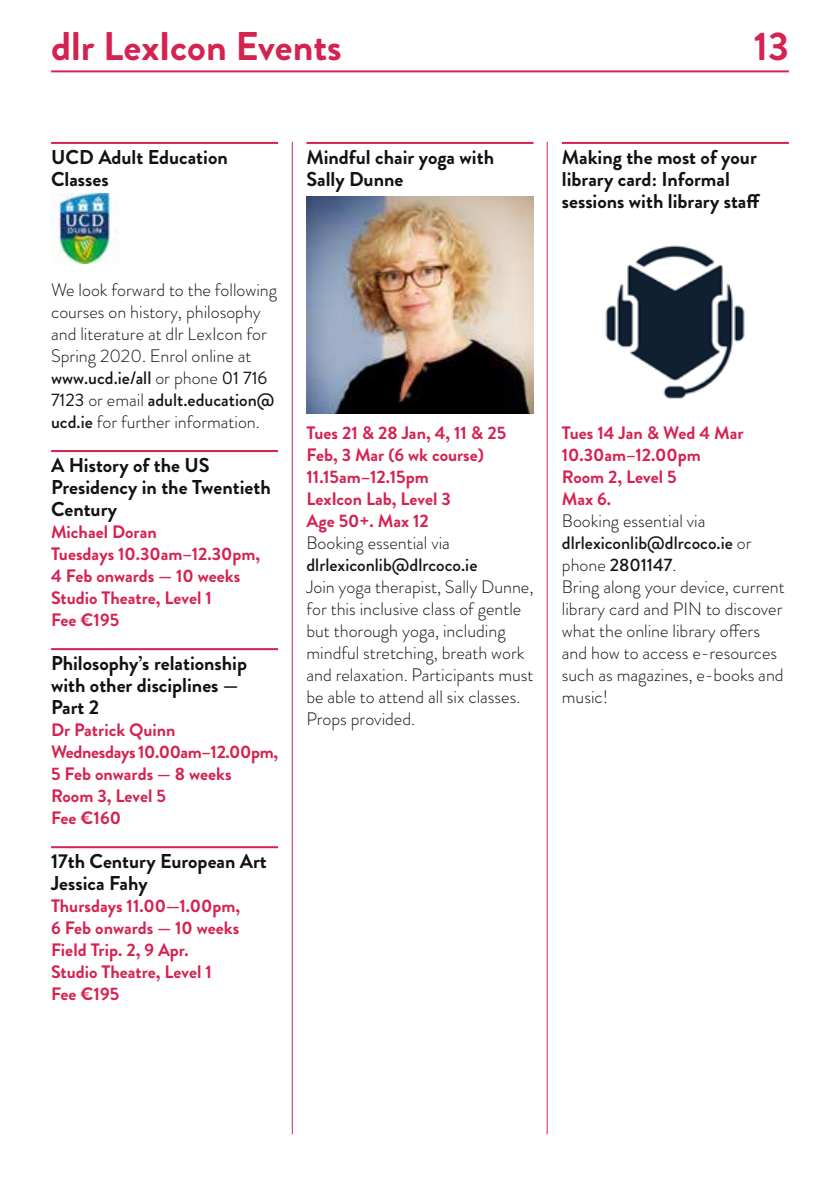
<style>
.page{position:relative;width:840px;height:1191px;background:#fff}
.page>*{position:absolute;margin:0;border:0;box-sizing:border-box;transform-origin:0 0}
.t1{font:700 40px "Brandon Grotesque";color:#d52351}
.t2{font:700 20px/22px "Brandon Grotesque";color:#121212}
.t3{font:300 18px/22px "Brandon Grotesque";color:#121212}
.t4{font:700 18px/22px "Brandon Grotesque";color:#d52351}
.t5{font:500 18px "Brandon Grotesque";color:#121212}
.s1{font-weight:500}
.s2{font-weight:400}
</style>
<div class="page">
<hr style="left:51px;top:70px;width:737px;height:2px;background:#d52351">
<hr style="left:291px;top:142px;width:1px;height:992px;background:#d52351">
<hr style="left:546px;top:142px;width:1px;height:992px;background:#d52351">
<hr style="left:51px;top:142px;width:227px;height:2px;background:#d52351">
<hr style="left:51px;top:450px;width:227px;height:2px;background:#d52351">
<hr style="left:51px;top:648px;width:227px;height:2px;background:#d52351">
<hr style="left:51px;top:846px;width:227px;height:2px;background:#d52351">
<img style="left:51px;top:194px;width:68px;height:70px">
<hr style="left:306px;top:142px;width:227px;height:2px;background:#d52351">
<img style="left:306px;top:196px;width:227px;height:218px">
<hr style="left:561px;top:142px;width:227px;height:2px;background:#d52351">
<img style="left:605px;top:245px;width:140px;height:154px">
<h1 class="t1" style="left:51px;top:18px;width:292px">dlr LexIcon Events</h1>
<h1 class="t1" style="left:753px;top:18px;width:37px">13</h1>
<p class="t2" style="left:51px;top:146px;width:178px">UCD Adult Education<br>Classes</p>
<p class="t2" style="left:306px;top:146px;width:189px">Mindful chair yoga with<br>Sally Dunne</p>
<p class="t3" style="left:51px;top:279px;width:227px">We look forward to the following courses on history, philosophy and literature at dlr LexIcon for<br>Spring 2020. Enrol online at <span class="s1">www.ucd.ie/all</span> or phone <span class="s2">01 716<br>7123</span> or email <span class="s1">adult.education@ ucd.ie</span> for further information.</p>
<p class="t2" style="left:51px;top:454px;width:221px">A History of the US<br>Presidency in the Twentieth<br>Century</p>
<p class="t4" style="left:51px;top:521px;width:210px">Michael Doran<br>Tuesdays 10.30am–12.30pm,<br>4 Feb onwards — 10 weeks<br>Studio Theatre, Level 1<br>Fee €195</p>
<p class="t2" style="left:51px;top:652px;width:197px">Philosophy’s relationship with other disciplines —<br>Part 2</p>
<p class="t4" style="left:51px;top:719px;width:228px">Dr Patrick Quinn<br>Wednesdays 10.00am–12.00pm,<br>5 Feb onwards — 8 weeks<br>Room 3, Level 5<br>Fee €160</p>
<p class="t2" style="left:51px;top:850px;width:217px">17th Century European Art<br>Jessica Fahy</p>
<p class="t4" style="left:51px;top:895px;width:190px">Thursdays 11.00—1.00pm,<br>6 Feb onwards — 10 weeks<br>Field Trip. 2, 9 Apr.<br>Studio Theatre, Level 1<br>Fee €195</p>
<p class="t4" style="left:306px;top:422px;width:201px">Tues 21 &amp; 28 Jan, 4, 11 &amp; 25<br>Feb, 3 Mar (6 wk course)<br>11.15am–12.15pm<br>LexIcon Lab, Level 3<br>Age 50+. Max 12</p>
<p class="t3" style="left:306px;top:532px;width:145px">Booking essential via</p>
<p class="t5" style="left:306px;top:552px;width:172px">dlrlexiconlib@dlrcoco.ie</p>
<p class="t3" style="left:306px;top:576px;width:228px">Join yoga therapist, Sally Dunne, for this inclusive class of gentle but thorough yoga, including mindful stretching, breath work and relaxation. Participants must be able to attend all six classes.<br>Props provided.</p>
<p class="t2" style="left:561px;top:146px;width:200px">Making the most of your library card: Informal sessions with library staff</p>
<p class="t4" style="left:561px;top:422px;width:183px">Tues 14 Jan &amp; Wed 4 Mar<br>10.30am–12.00pm<br>Room 2, Level 5<br>Max 6.</p>
<p class="t3" style="left:561px;top:510px;width:224px">Booking essential via <span class="s1">dlrlexiconlib@dlrcoco.ie</span> or phone <span class="s1">2801147</span>.<br>Bring along your device, current library card and PIN to discover what the online library offers and how to access e-resources such as magazines, e-books and music!</p>
</div>
